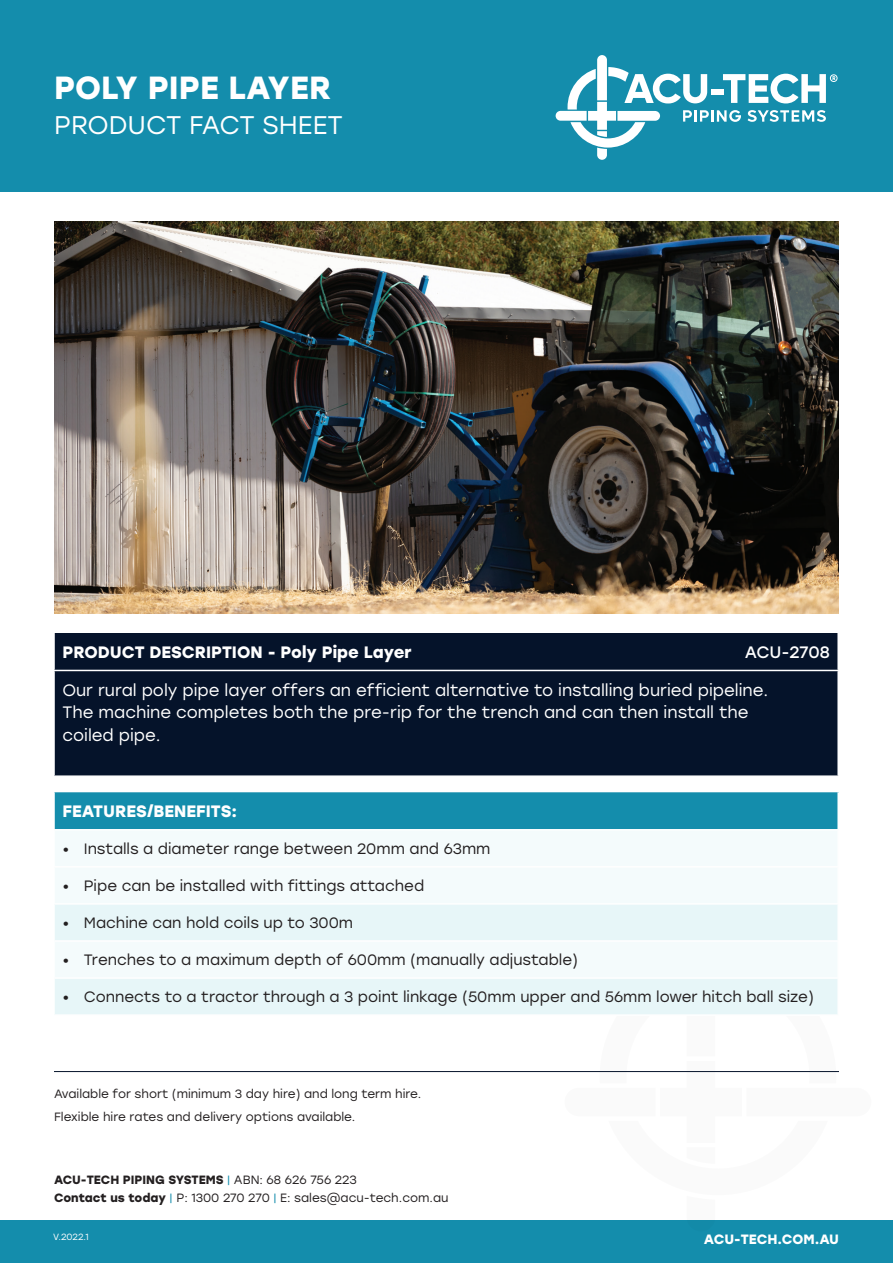
<style>
.page{position:relative;width:893px;height:1263px;background:#fff}
.page>*{position:absolute;margin:0;border:0;box-sizing:border-box;transform-origin:0 0}
.t1{font:700 31.95px "Stolzl";color:#fff}
.t2{font:25.5px "Stolzl";color:#fff}
.t3{font:16.5px/22.5px "Stolzl";color:#fff}
.t4{font:700 16.5px "Stolzl";color:#fff}
.t5{font:16.5px "Stolzl";letter-spacing:-.01em;color:#fff}
.t6{font:15px "Stolzl";color:#231f20}
.t7{font:700 13.5px "Stolzl";color:#fff}
.t8{font:12px/18.6px "Stolzl";color:#231f20}
.t9{font:9px "Stolzl";color:#fff}
.s1{font-weight:700}
.s2{color:#148dac}
</style>
<div class="page">
<div style="left:0;top:1220px;width:893px;height:43px;background:#148dac"></div>
<div style="left:0;top:0;width:893px;height:192px;background:#148dac"></div>
<svg style="left:556px;top:55px;width:281px;height:105px"></svg>
<div style="left:55px;top:633px;width:782px;height:142px;background:#05132a"></div>
<hr style="left:53px;top:670px;width:786px;height:1px;background:#fff">
<hr style="left:54px;top:1071px;width:785px;height:1px;background:#05132a">
<div style="left:54px;top:791px;width:784px;height:39px;background:#148dac"></div>
<div style="left:55px;top:831px;width:782px;height:72px;background:#f4fbfc"></div>
<svg style="left:55px;top:905px;width:782px;height:109px;fill:#e7f6f8"></svg>
<hr style="left:53px;top:940px;width:786px;height:2px;background:#fff">
<hr style="left:53px;top:977px;width:786px;height:2px;background:#fff">
<hr style="left:53px;top:791px;width:786px;height:1px;background:#fff">
<hr style="left:53px;top:792px;width:2px;height:37px;background:#fff">
<hr style="left:837px;top:792px;width:2px;height:37px;background:#fff">
<hr style="left:53px;top:829px;width:786px;height:1px;background:#fff">
<hr style="left:53px;top:866px;width:786px;height:1px;background:#fff">
<img style="left:54px;top:221px;width:785px;height:393px">
<h1 class="t1" style="left:54px;top:65px;width:279px">POLY PIPE LAYER</h1>
<h2 class="t2" style="left:54px;top:108px;width:290px">PRODUCT FACT SHEET</h2>
<p class="t4" style="left:63px;top:640px;width:351px">PRODUCT DESCRIPTION - Poly Pipe Layer</p>
<p class="t5" style="left:745px;top:640px;width:86px">ACU-2708</p>
<p class="t3" style="left:63px;top:678px;width:707px">Our rural poly pipe layer offers an efficient alternative to installing buried pipeline.<br>The machine completes both the pre-rip for the trench and can then install the coiled pipe.</p>
<p class="t4" style="left:63px;top:799px;width:176px">FEATURES/BENEFITS:</p>
<p class="t6" style="left:63px;top:838px;width:429px">• Installs a diameter range between 20mm and 63mm</p>
<p class="t6" style="left:63px;top:875px;width:363px">• Pipe can be installed with fittings attached</p>
<p class="t6" style="left:63px;top:912px;width:292px">• Machine can hold coils up to 300m</p>
<p class="t6" style="left:63px;top:949px;width:517px">• Trenches to a maximum depth of 600mm (manually adjustable)</p>
<p class="t6" style="left:63px;top:987px;width:753px">• Connects to a tractor through a 3 point linkage (50mm upper and 56mm lower hitch ball size)</p>
<p class="t8" style="left:54px;top:1082px;width:369px;line-height:23px">Available for short (minimum 3 day hire) and long term hire.<br>Flexible hire rates and delivery options available.</p>
<p class="t8" style="left:54px;top:1169px;width:396px"><span class="s1">ACU-TECH PIPING SYSTEMS</span> <span class="s2">|</span> ABN: 68 626 756 223<br><span class="s1">Contact us today</span> <span class="s2">|</span> P: 1300 270 270 <span class="s2">|</span> E: sales@acu-tech.com.au</p>
<p class="t9" style="left:53px;top:1231px;width:37px">V.2022.1</p>
<p class="t7" style="left:704px;top:1229px;width:137px">ACU-TECH.COM.AU</p>
</div>
